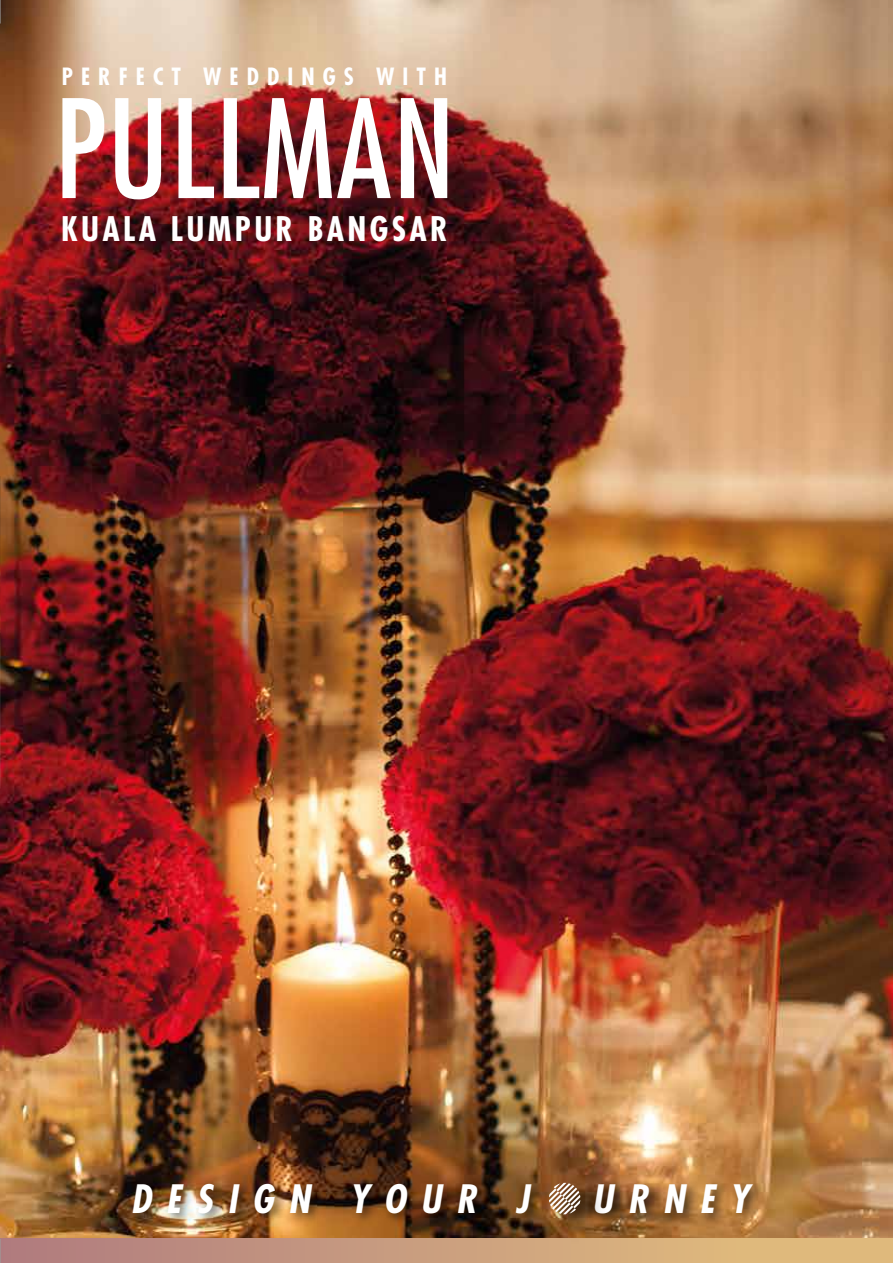
<style>
.page{position:relative;width:893px;height:1263px;background:#fff}
.page>*{position:absolute;margin:0;border:0;box-sizing:border-box;transform-origin:0 0}
.t1{font:condensed 132.6px "Futura Std";letter-spacing:.01em;color:#fff}
.t2{font:italic 700 condensed 38.1px "Futura Std";letter-spacing:.39em;color:#fff}
.t3{font:700 condensed 33px "Futura Std";letter-spacing:.1em;color:#fff}
.t4{font:700 condensed 23.1px "Futura Std";letter-spacing:.35em;color:#fff}
</style>
<div class="page">
<img style="left:0;top:0;width:893px;height:1239px">
<div style="left:0;top:1239px;width:893px;height:24px;background:linear-gradient(to right,#b07c80,#e6c27d)"></div>
<img style="left:122px;top:1172px;width:659px;height:69px">
<img style="left:537px;top:1171px;width:77px;height:76px">
<svg style="left:549px;top:1183px;width:31px;height:31px"></svg>
<svg style="left:0;top:1239px;width:1px;height:24px"></svg>
<svg style="left:0;top:0;width:1px;height:24px"></svg>
<svg style="left:0;top:476px;width:1px;height:312px"></svg>
<p class="t4" style="left:62px;top:63px;width:387px">PERFECT WEDDINGS WITH</p>
<h1 class="t1" style="left:54px;top:70px;width:402px">PULLMAN</h1>
<h3 class="t3" style="left:61px;top:208px;width:388px">KUALA LUMPUR BANGSAR</h3>
<h2 class="t2" style="left:131px;top:1175px;width:399px">DESIGN YOUR J</h2>
<h2 class="t2" style="left:592px;top:1175px;width:158px">URNEY</h2>
</div>
